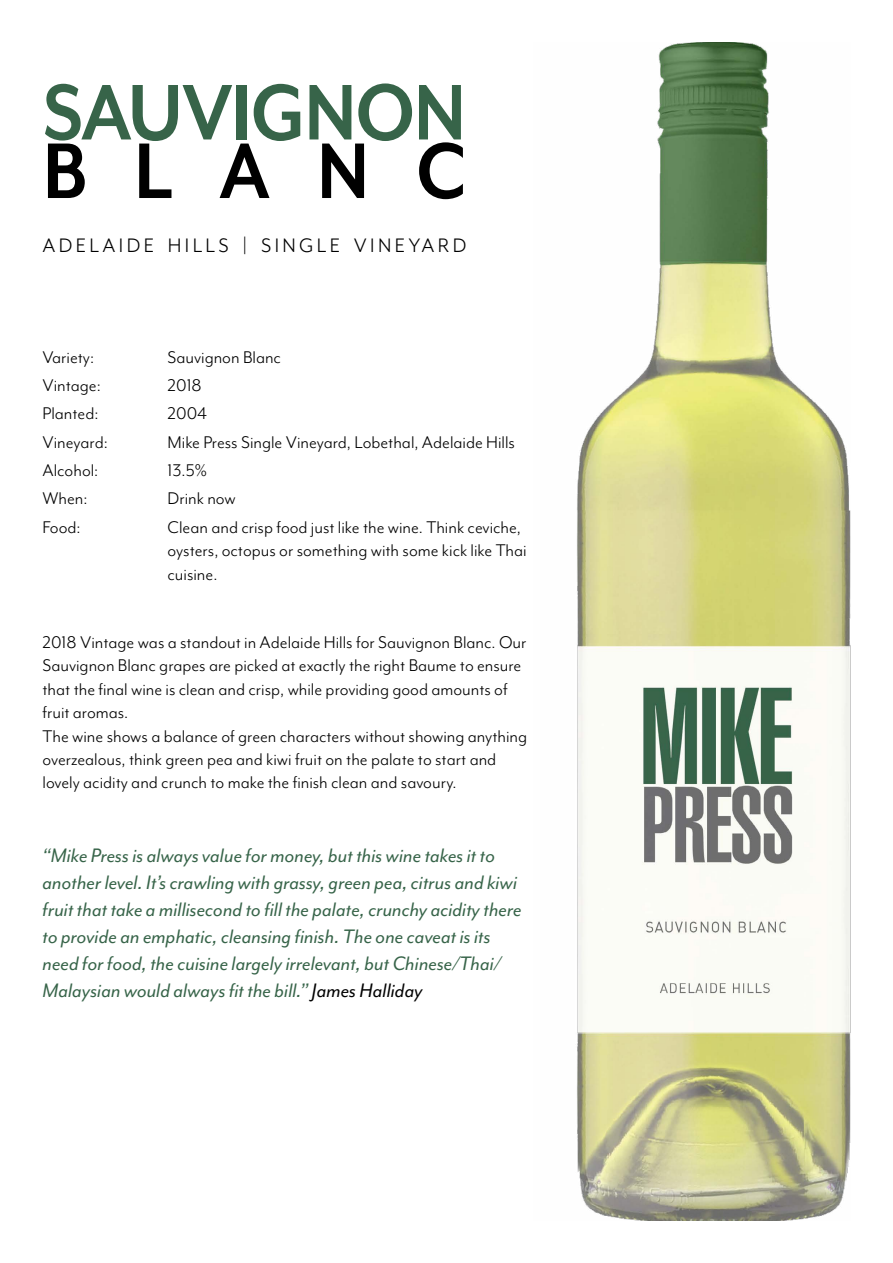
<style>
.page{position:relative;width:893px;height:1263px;background:#fff}
.page>*{position:absolute;margin:0;border:0;box-sizing:border-box;transform-origin:0 0}
.t1{font:700 90.75px "Mr Eaves Mod OT";letter-spacing:-.02em;color:#376449;scale:.91 1}
.t2{font:700 90.75px "Mr Eaves Mod OT";letter-spacing:.565em;color:#000;scale:.91 1}
.t3{font:italic 22.5px/27px "Mr Eaves Mod OT";color:#376449}
.t4{font:22.5px "Mr Eaves Mod OT";letter-spacing:.15em;color:#000}
.t5{font:19.5px/23.4px "Mr Eaves Mod OT";color:#000}
.s1{color:#000}
</style>
<div class="page">
<img style="left:577px;top:43px;width:273px;height:1177px">
<h1 class="t1" style="left:43px;top:63px;width:467px">SAUVIGNON</h1>
<h1 class="t2" style="left:43px;top:122px;width:467px">BLANC</h1>
<p class="t4" style="left:43px;top:233px;width:425px">ADELAIDE HILLS | SINGLE VINEYARD</p>
<p class="t5" style="left:43px;top:345px;width:53px">Variety:</p>
<p class="t5" style="left:168px;top:345px;width:115px">Sauvignon Blanc</p>
<p class="t5" style="left:43px;top:374px;width:60px">Vintage:</p>
<p class="t5" style="left:168px;top:374px;width:36px">2018</p>
<p class="t5" style="left:43px;top:402px;width:58px">Planted:</p>
<p class="t5" style="left:168px;top:402px;width:41px">2004</p>
<p class="t5" style="left:43px;top:430px;width:67px">Vineyard:</p>
<p class="t5" style="left:168px;top:430px;width:349px">Mike Press Single Vineyard, Lobethal, Adelaide Hills</p>
<p class="t5" style="left:43px;top:459px;width:57px">Alcohol:</p>
<p class="t5" style="left:168px;top:459px;width:41px">13.5%</p>
<p class="t5" style="left:43px;top:487px;width:47px">When:</p>
<p class="t5" style="left:168px;top:487px;width:70px">Drink now</p>
<p class="t5" style="left:43px;top:516px;width:40px">Food:</p>
<p class="t5" style="left:168px;top:516px;width:361px">Clean and crisp food just like the wine. Think ceviche, oysters, octopus or something with some kick like Thai cuisine.</p>
<p class="t5" style="left:43px;top:631px;width:486px">2018 Vintage was a standout in Adelaide Hills for Sauvignon Blanc. Our Sauvignon Blanc grapes are picked at exactly the right Baume to ensure that the final wine is clean and crisp, while providing good amounts of fruit aromas.<br>The wine shows a balance of green characters without showing anything overzealous, think green pea and kiwi fruit on the palate to start and lovely acidity and crunch to make the finish clean and savoury.</p>
<p class="t3" style="left:43px;top:842px;width:481px">“Mike Press is always value for money, but this wine takes it to another level. It’s crawling with grassy, green pea, citrus and kiwi fruit that take a millisecond to fill the palate, crunchy acidity there to provide an emphatic, cleansing finish. The one caveat is its need for food, the cuisine largely irrelevant, but Chinese/Thai/ Malaysian would always fit the bill.” <span class="s1">James Halliday</span></p>
</div>
